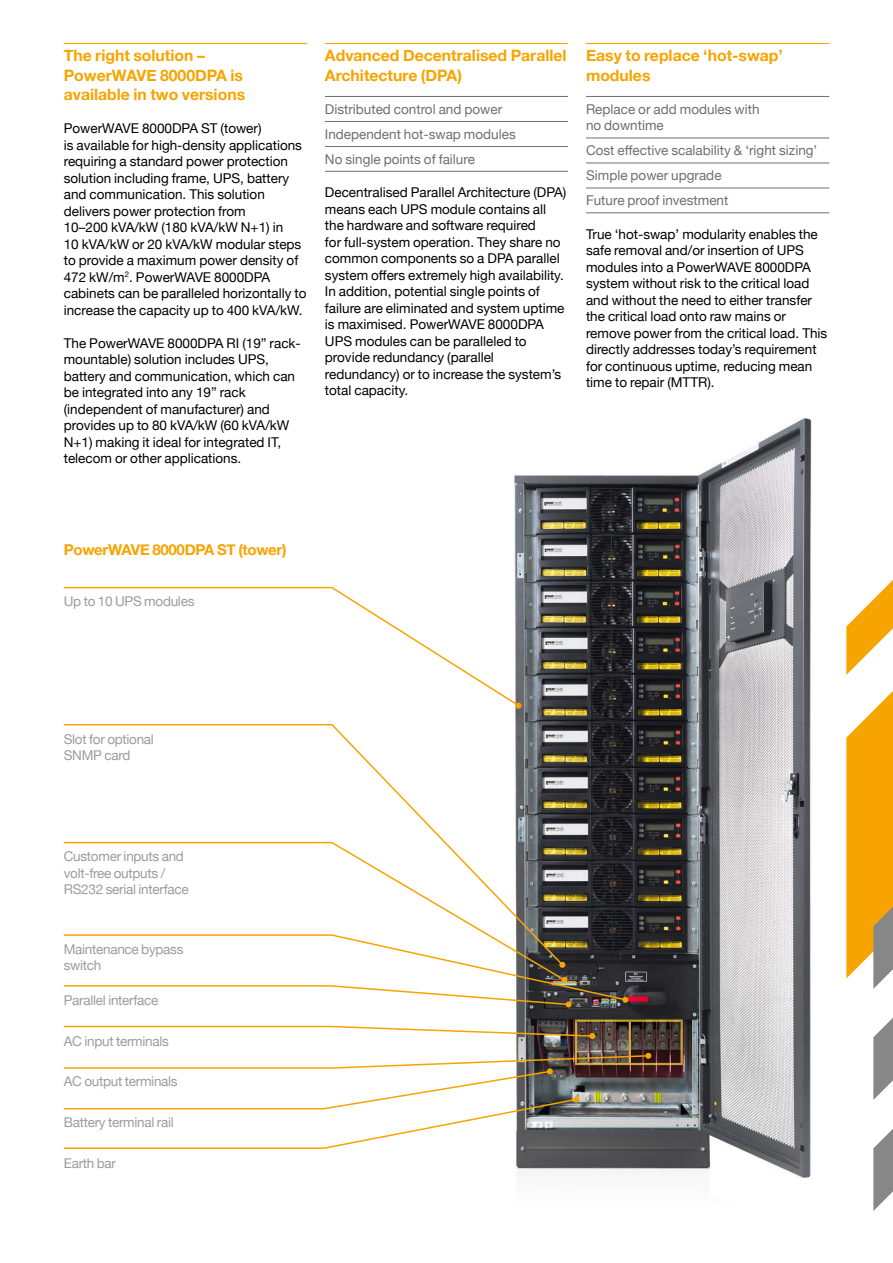
<style>
.page{position:relative;width:893px;height:1263px;background:#fff}
.page>*{position:absolute;margin:0;border:0;box-sizing:border-box;transform-origin:0 0}
.t1{font:700 15.75px/19.5px "Helvetica Neue";color:#f7a400}
.t2{font:700 15px "Helvetica Neue";letter-spacing:-.02em;color:#f7a400}
.t3{font:13.5px/16.5px "Helvetica Neue";color:#000}
.t4{font:13.5px/16.5px "Helvetica Neue";letter-spacing:-.02em;color:#9b9c9c}
.t5{font:13.5px/25px "Helvetica Neue";color:#706f6f}
</style>
<div class="page">
<svg style="left:873px;top:1129px;width:20px;height:82px"></svg>
<svg style="left:873px;top:1018px;width:20px;height:82px"></svg>
<svg style="left:846px;top:580px;width:47px;height:409px"></svg>
<img style="left:514px;top:418px;width:298px;height:760px">
<hr style="left:325px;top:43px;width:243px;height:1px;background:#f7a400">
<hr style="left:325px;top:96px;width:243px;height:1px;background:#706f6f">
<hr style="left:325px;top:121px;width:243px;height:1px;background:#706f6f">
<hr style="left:325px;top:146px;width:243px;height:1px;background:#706f6f">
<hr style="left:325px;top:171px;width:243px;height:1px;background:#706f6f">
<hr style="left:586px;top:43px;width:243px;height:1px;background:#f7a400">
<hr style="left:586px;top:96px;width:243px;height:1px;background:#706f6f">
<hr style="left:586px;top:138px;width:243px;height:1px;background:#706f6f">
<hr style="left:586px;top:163px;width:243px;height:1px;background:#706f6f">
<hr style="left:586px;top:188px;width:243px;height:1px;background:#706f6f">
<hr style="left:586px;top:213px;width:243px;height:1px;background:#706f6f">
<hr style="left:64px;top:43px;width:243px;height:1px;background:#f7a400">
<hr style="left:575px;top:1019px;width:55px;height:3px;background:#fecf44">
<hr style="left:575px;top:1022px;width:2px;height:41px;background:#fecf44">
<hr style="left:630px;top:1019px;width:53px;height:3px;background:#fecf44">
<hr style="left:629px;top:1022px;width:2px;height:41px;background:#fecf44">
<hr style="left:680px;top:1022px;width:3px;height:41px;background:#fecf44">
<hr style="left:630px;top:1063px;width:53px;height:2px;background:#fecf44">
<svg style="left:63px;top:586px;width:458px;height:122px"></svg>
<svg style="left:516px;top:703px;width:6px;height:6px"></svg>
<svg style="left:63px;top:723px;width:501px;height:118px"></svg>
<svg style="left:63px;top:841px;width:503px;height:92px"></svg>
<svg style="left:63px;top:1025px;width:532px;height:14px"></svg>
<svg style="left:63px;top:933px;width:565px;height:74px"></svg>
<svg style="left:63px;top:1053px;width:588px;height:97px"></svg>
<p class="t1" style="left:64px;top:46px;width:183px">The right solution –<br>PowerWAVE 8000DPA is available in two versions</p>
<p class="t3" style="left:64px;top:121px;width:244px">PowerWAVE 8000DPA ST (tower)<br>is available for high-density applications requiring a standard power protection solution including frame, UPS, battery and communication. This solution delivers power protection from<br>10–200 kVA/kW (180 kVA/kW N+1) in<br>10 kVA/kW or 20 kVA/kW modular steps to provide a maximum power density of 472 kW/m<sup>2</sup>. PowerWAVE 8000DPA cabinets can be paralleled horizontally to increase the capacity up to 400 kVA/kW.</p>
<p class="t3" style="left:64px;top:335px;width:239px">The PowerWAVE 8000DPA RI (19” rack&shy;mountable) solution includes UPS, battery and communication, which can be integrated into any 19” rack (independent of manufacturer) and provides up to 80 kVA/kW (60 kVA/kW N+1) making it ideal for integrated IT, telecom or other applications.</p>
<p class="t1" style="left:325px;top:46px;width:243px">Advanced Decentralised Parallel<br>Architecture (DPA)</p>
<p class="t5" style="left:325px;top:97px;width:192px">Distributed control and power<br>Independent hot-swap modules<br>No single points of failure</p>
<p class="t3" style="left:325px;top:185px;width:243px">Decentralised Parallel Architecture (DPA) means each UPS module contains all the hardware and software required<br>for full-system operation. They share no common components so a DPA parallel system offers extremely high availability.<br>In addition, potential single points of failure are eliminated and system uptime is maximised. PowerWAVE 8000DPA UPS modules can be paralleled to provide redundancy (parallel redundancy) or to increase the system’s total capacity.</p>
<p class="t1" style="left:586px;top:46px;width:198px">Easy to replace ‘hot-swap’ modules</p>
<p class="t5" style="left:586px;top:101px;width:175px;line-height:16.5px">Replace or add modules with no downtime</p>
<p class="t5" style="left:586px;top:139px;width:233px">Cost effective scalability &amp; ‘right sizing’<br>Simple power upgrade<br>Future proof investment</p>
<p class="t3" style="left:586px;top:226px;width:243px">True ‘hot-swap’ modularity enables the safe removal and/or insertion of UPS modules into a PowerWAVE 8000DPA system without risk to the critical load and without the need to either transfer the critical load onto raw mains or remove power from the critical load. This directly addresses today’s requirement for continuous uptime, reducing mean time to repair (MTTR).</p>
<p class="t2" style="left:64px;top:538px;width:224px">PowerWAVE 8000DPA ST (tower)</p>
<p class="t4" style="left:64px;top:594px;width:132px">Up to 10 UPS modules</p>
<p class="t4" style="left:64px;top:732px;width:92px">Slot for optional<br>SNMP card</p>
<p class="t4" style="left:64px;top:849px;width:126px">Customer inputs and volt-free outputs /<br>RS232 serial interface</p>
<p class="t4" style="left:64px;top:941px;width:121px">Maintenance bypass switch</p>
<p class="t4" style="left:64px;top:993px;width:96px">Parallel interface</p>
<p class="t4" style="left:64px;top:1034px;width:107px">AC input terminals</p>
<p class="t4" style="left:64px;top:1073px;width:115px">AC output terminals</p>
<p class="t4" style="left:64px;top:1114px;width:112px">Battery terminal rail</p>
<p class="t4" style="left:64px;top:1155px;width:54px">Earth bar</p>
</div>
